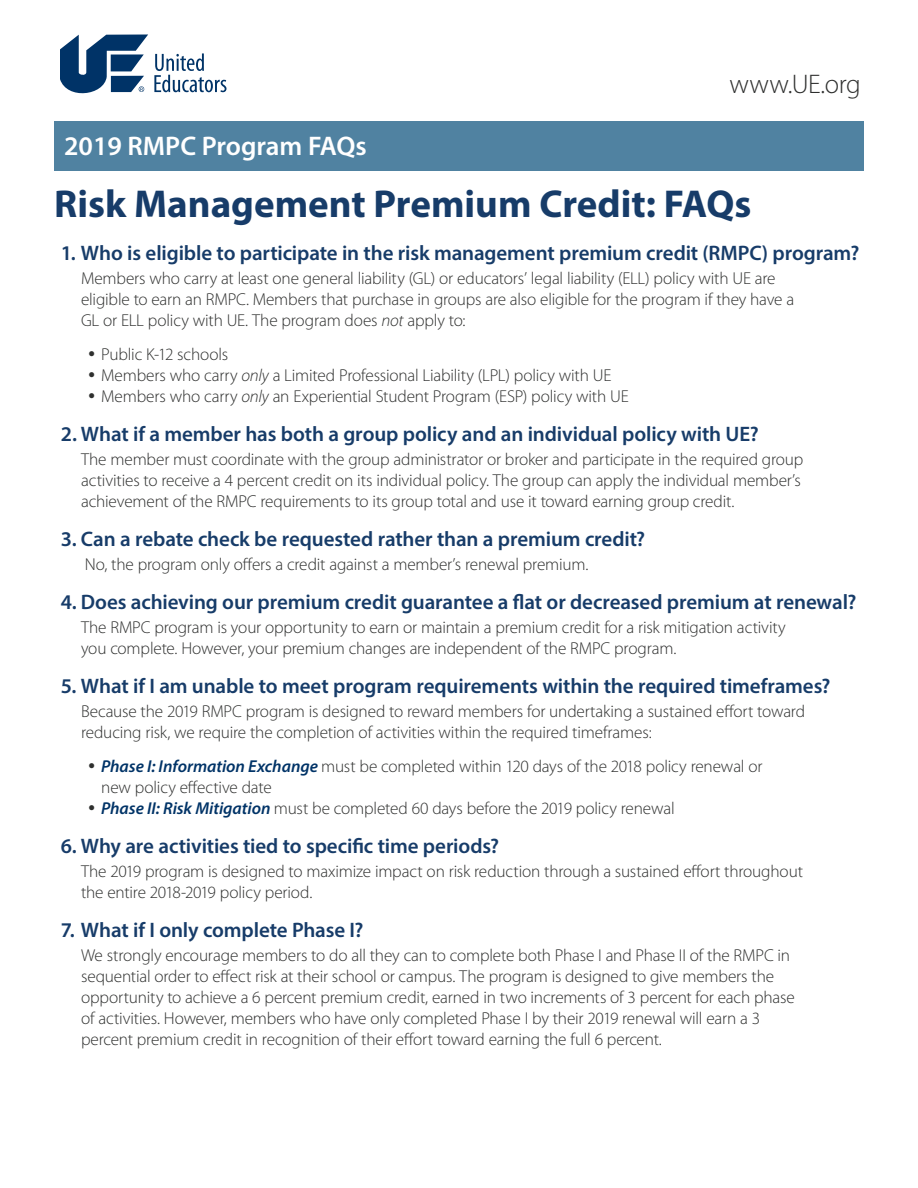
<style>
.page{position:relative;width:918px;height:1188px;background:#fff}
.page>*{position:absolute;margin:0;border:0;box-sizing:border-box;transform-origin:0 0}
.t1{font:700 39px "Myriad Pro";color:#173c69}
.t2{font:600 27px "Myriad Pro";color:#fff}
.t3{font:300 27px "Myriad Pro";letter-spacing:-.01em;color:#2e2f2e}
.t4{font:600 21px "Myriad Pro";letter-spacing:-.005em;color:#173c69}
.t5{font:300 17.25px/21px "Myriad Pro";letter-spacing:-.01em;color:#2e2f2e}
.s1{font-style:italic}
.s2{font-weight:600;font-style:italic;color:#003367}
</style>
<div class="page">
<div style="left:54px;top:121px;width:810px;height:50px;background:#5082a1"></div>
<svg style="left:60px;top:34px;width:88px;height:59px"></svg>
<svg style="left:154px;top:53px;width:72px;height:39px"></svg>
<h2 class="t2" style="left:64px;top:129px;width:304px">2019 RMPC Program FAQs</h2>
<h2 class="t3" style="left:729px;top:68px;width:133px">www.UE.org</h2>
<h1 class="t1" style="left:54px;top:178px;width:699px">Risk Management Premium Credit: FAQs</h1>
<p class="t4" style="left:61px;top:239px;width:800px">1. Who is eligible to participate in the risk management premium credit (RMPC) program?</p>
<p class="t5" style="left:81px;top:267px;width:715px">Members who carry at least one general liability (GL) or educators’ legal liability (ELL) policy with UE are eligible to earn an RMPC. Members that purchase in groups are also eligible for the program if they have a<br>GL or ELL policy with UE. The program does <span class="s1">not</span> apply to:</p>
<p class="t5" style="left:101px;top:344px;width:529px">Public K-12 schools<br>Members who carry <span class="s1">only</span> a Limited Professional Liability (LPL) policy with UE<br>Members who carry <span class="s1">only</span> an Experiential Student Program (ESP) policy with UE</p>
<p class="t4" style="left:61px;top:421px;width:700px">2. What if a member has both a group policy and an individual policy with UE?</p>
<p class="t5" style="left:81px;top:449px;width:724px">The member must coordinate with the group administrator or broker and participate in the required group activities to receive a 4 percent credit on its individual policy. The group can apply the individual member’s achievement of the RMPC requirements to its group total and use it toward earning group credit.</p>
<p class="t4" style="left:61px;top:525px;width:586px">3. Can a rebate check be requested rather than a premium credit?</p>
<p class="t5" style="left:85px;top:554px;width:505px">No, the program only offers a credit against a member’s renewal premium.</p>
<p class="t4" style="left:61px;top:588px;width:797px">4. Does achieving our premium credit guarantee a flat or decreased premium at renewal?</p>
<p class="t5" style="left:81px;top:617px;width:706px">The RMPC program is your opportunity to earn or maintain a premium credit for a risk mitigation activity you complete. However, your premium changes are independent of the RMPC program.</p>
<p class="t4" style="left:61px;top:672px;width:771px">5. What if I am unable to meet program requirements within the required timeframes?</p>
<p class="t5" style="left:81px;top:701px;width:726px">Because the 2019 RMPC program is designed to reward members for undertaking a sustained effort toward reducing risk, we require the completion of activities within the required timeframes:</p>
<p class="t5" style="left:101px;top:756px;width:663px"><span class="s2">Phase I: Information Exchange</span> must be completed within 120 days of the 2018 policy renewal or new policy effective date<br><span class="s2">Phase II: Risk Mitigation</span> must be completed 60 days before the 2019 policy renewal</p>
<p class="t4" style="left:61px;top:833px;width:440px">6. Why are activities tied to specific time periods?</p>
<p class="t5" style="left:81px;top:861px;width:724px">The 2019 program is designed to maximize impact on risk reduction through a sustained effort throughout the entire 2018-2019 policy period.</p>
<p class="t4" style="left:61px;top:917px;width:304px">7. What if I only complete Phase I?</p>
<p class="t5" style="left:81px;top:945px;width:715px">We strongly encourage members to do all they can to complete both Phase I and Phase II of the RMPC in sequential order to effect risk at their school or campus. The program is designed to give members the opportunity to achieve a 6 percent premium credit, earned in two increments of 3 percent for each phase of activities. However, members who have only completed Phase I by their 2019 renewal will earn a 3 percent premium credit in recognition of their effort toward earning the full 6 percent.</p>
</div>
